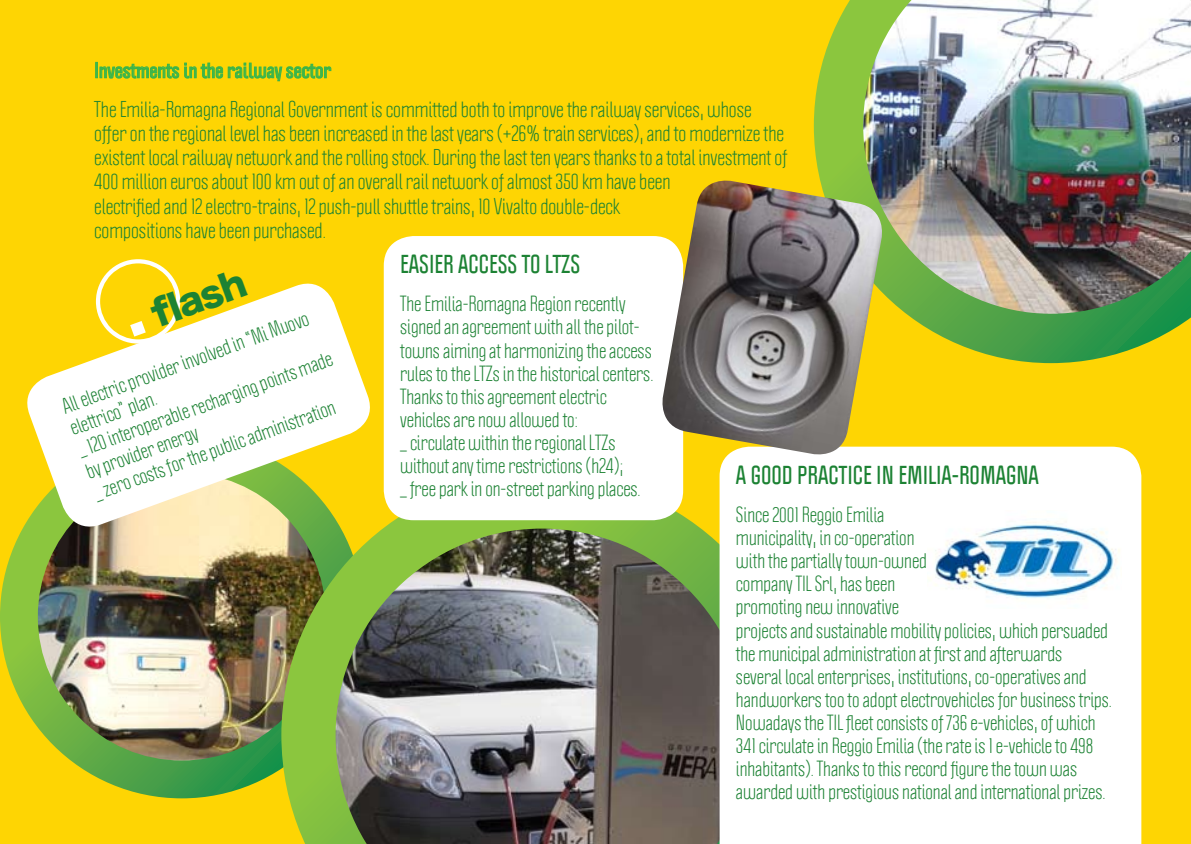
<style>
.page{position:relative;width:1191px;height:844px;background:#fff}
.page>*{position:absolute;margin:0;border:0;box-sizing:border-box;transform-origin:0 0}
.t1{font:35px "Hira Kaku Std W8";color:#1c8233}
.t2{font:700 22.75px "Politica";color:#1c8233}
.t3{font:20.12px/24.2px "Politica";color:#1c8233}
.t4{font:19.25px/23.1px "Politica";color:#1c8233}
.t5{font:700 19.25px "Politica";color:#3ab54a}
</style>
<div class="page">
<div style="left:0;top:0;width:1191px;height:843px;background:#fed503"></div>
<div style="left:95px;top:62px;width:3px;height:16px;border:1px solid #3ab54a"></div>
<svg style="left:99px;top:62px;width:233px;height:20px"></svg>
<img style="left:0;top:534px;width:281px;height:264px">
<img style="left:281px;top:474px;width:438px;height:369px">
<div style="left:384px;top:236px;width:299px;height:284px;background:#fff;border-radius:30px"></div>
<svg style="left:20px;top:283px;width:358px;height:251px;fill:#fff"></svg>
<svg style="left:96px;top:259px;width:84px;height:84px"></svg>
<img style="left:814px;top:0;width:377px;height:363px">
<div style="left:719px;top:446px;width:422px;height:397px;background:#fff"></div>
<img style="left:927px;top:510px;width:194px;height:98px">
<img style="left:657px;top:176px;width:230px;height:283px">
<p class="t5" style="left:94px;top:57px;width:238px">INVESTMENTS IN THE RAILWAY SECTOR</p>
<p class="t3" style="left:94px;top:97px;width:694px">The Emilia-Romagna Regional Government is committed both to improve the railway services, whose offer on the regional level has been increased in the last years (+26% train services), and to modernize the existent local railway network and the rolling stock. During the last ten years thanks to a total investment of 400 million euros about 100 km out of an overall rail network of almost 350 km have been<br>electrified and 12 electro-trains, 12 push-pull shuttle trains, 10 Vivalto double-deck<br>compositions have been purchased.</p>
<p class="t2" style="left:400px;top:249px;width:181px">EASIER ACCESS TO LTZS</p>
<p class="t4" style="left:400px;top:292px;width:255px">The Emilia-Romagna Region recently signed an agreement with all the pilot&shy;towns aiming at harmonizing the access rules to the LTZs in the historical centers.<br>Thanks to this agreement electric vehicles are now allowed to:<br>_ circulate within the regional LTZs without any time restrictions (h24);<br>_ free park in on-street parking places.</p>
<h1 class="t1" style="left:146px;top:296px;width:99px;rotate:-20deg">fl ash</h1>
<p class="t4" style="left:59px;top:396px;width:271px;rotate:-20deg">All electric provider involved in “Mi Muovo elettrico” plan.<br>_ 120 interoperable recharging points made by provider energy<br>_ zero costs for the public administration</p>
<p class="t2" style="left:736px;top:460px;width:304px">A GOOD PRACTICE IN EMILIA-ROMAGNA</p>
<p class="t4" style="left:736px;top:503px;width:377px">Since 2001 Reggio Emilia<br>municipality, in co-operation<br>with the partially town-owned<br>company TIL Srl, has been<br>promoting new innovative<br>projects and sustainable mobility policies, which persuaded the municipal administration at first and afterwards several local enterprises, institutions, co-operatives and handworkers too to adopt electrovehicles for business trips.<br>Nowadays the TIL fleet consists of 736 e-vehicles, of which 341 circulate in Reggio Emilia (the rate is 1 e-vehicle to 498 inhabitants). Thanks to this record figure the town was awarded with prestigious national and international prizes.</p>
</div>
